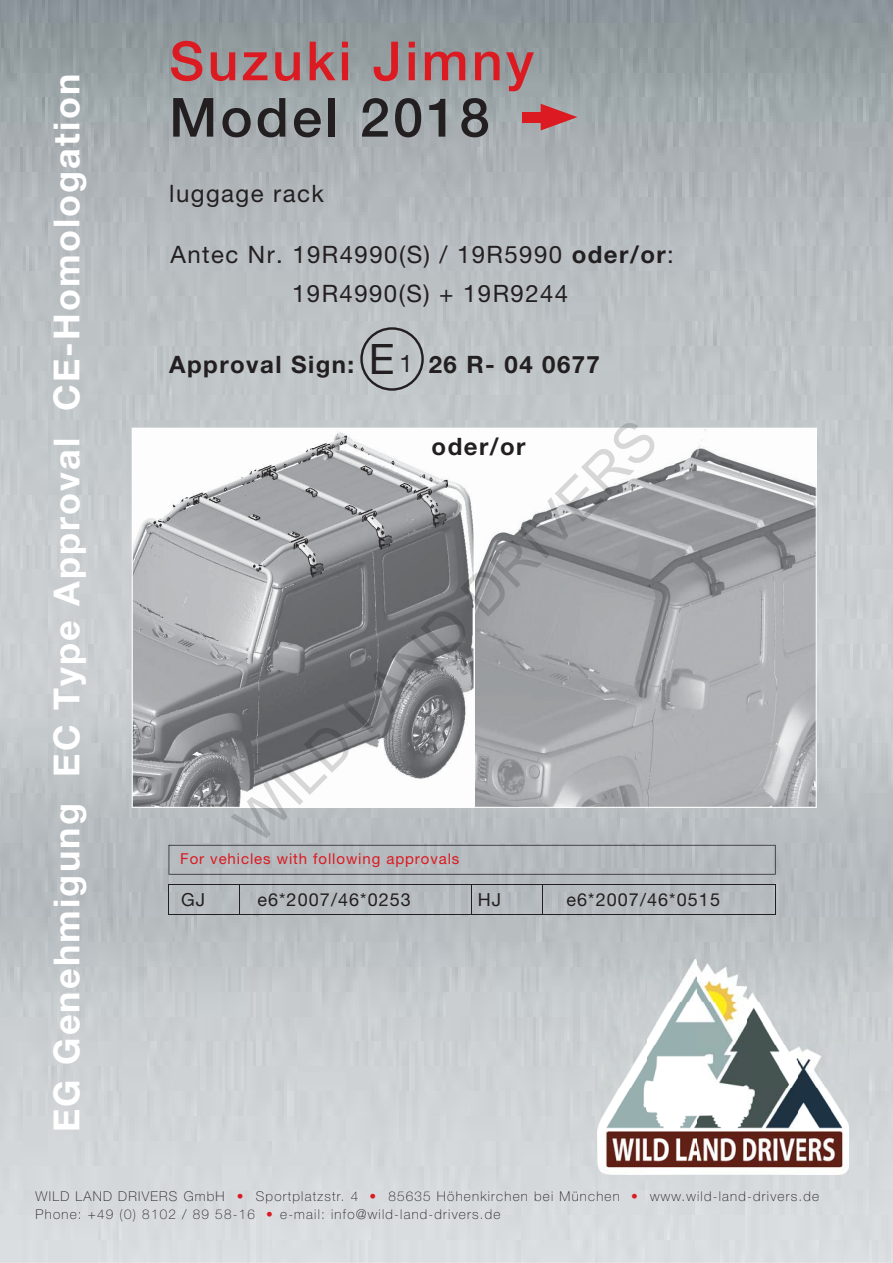
<style>
.page{position:relative;width:893px;height:1263px;background:#fff}
.page>*{position:absolute;margin:0;border:0;box-sizing:border-box;transform-origin:0 0}
.t1{font:55.95px "Arial";color:rgb(0 0 0/.15)}
.t2{font:500 54px "Helvetica Neue LT Pro";letter-spacing:.06em;color:#db1a21}
.t3{font:500 54px "Helvetica Neue LT Pro";letter-spacing:.06em;color:#231f20}
.t4{font:42px "Helvetica Neue LT Pro";color:#231f20}
.t5{font:700 36px "Helvetica Neue LT Pro";letter-spacing:.06em;color:#fff}
.t6{font:24px/39px "Helvetica Neue LT Pro";letter-spacing:.06em;color:#231f20}
.t7{font:700 24px "Helvetica Neue LT Pro";letter-spacing:.06em;color:#231f20}
.t8{font:18px "Helvetica Neue LT Pro";letter-spacing:.06em;color:#231f20}
.t9{font:15px "Helvetica Neue LT Pro";letter-spacing:.06em;color:#db1a21}
.t10{font:100 13.5px/18px "Helvetica Neue LT Pro";letter-spacing:.09em;color:#231f20}
.s1{font-weight:700}
.s2{color:#db1a21}
</style>
<div class="page">
<img style="left:0;top:0;width:892px;height:1263px">
<svg style="left:132px;top:428px;width:342px;height:380px"></svg>
<div style="left:523px;top:112px;width:33px;height:10px;background:#db1a21"></div>
<svg style="left:540px;top:104px;width:37px;height:27px"></svg>
<img style="left:597px;top:959px;width:251px;height:215px">
<hr style="left:168px;top:884px;width:71px;height:1px;background:#231f20">
<svg style="left:168px;top:885px;width:1px;height:29px"></svg>
<hr style="left:239px;top:884px;width:233px;height:1px;background:#231f20">
<svg style="left:239px;top:885px;width:1px;height:29px"></svg>
<hr style="left:472px;top:884px;width:70px;height:1px;background:#231f20">
<svg style="left:471px;top:885px;width:1px;height:29px"></svg>
<hr style="left:542px;top:884px;width:233px;height:1px;background:#231f20">
<svg style="left:541px;top:885px;width:1px;height:29px"></svg>
<svg style="left:774px;top:885px;width:1px;height:29px"></svg>
<hr style="left:168px;top:914px;width:607px;height:1px;background:#231f20">
<svg style="left:168px;top:845px;width:607px;height:30px;background:#aeb3b6"></svg>
<svg style="left:360px;top:327px;width:64px;height:64px;background:#adb1b4"></svg>
<svg style="left:474px;top:428px;width:342px;height:380px"></svg>
<h3 class="t5" style="left:54px;top:1132px;width:1060px;rotate:-90deg">EG Genehmigung EC Type Approval CE-Homologation</h3>
<h2 class="t2" style="left:169px;top:30px;width:366px">Suzuki Jimny</h2>
<h2 class="t3" style="left:169px;top:86px;width:322px">Model 2018</h2>
<h3 class="t6" style="left:169px;top:174px;width:156px">luggage rack</h3>
<h3 class="t6" style="left:292px;top:235px;width:383px;text-indent:-122px">Antec Nr. 19R4990(S) / 19R5990 <span class="s1">oder/or</span>:<br>19R4990(S) + 19R9244</h3>
<h3 class="t4" style="left:369px;top:335px;width:27px">E</h3>
<h3 class="t7" style="left:169px;top:356px;width:186px">Approval Sign:</h3>
<h3 class="t7" style="left:429px;top:356px;width:173px">26 R- 04 0677</h3>
<h3 class="t6" style="left:399px;top:345px;width:15px">1</h3>
<h1 class="t1" style="left:217px;top:805px;width:571px;rotate:-45deg">WILD LAND DRIVERS</h1>
<h3 class="t7" style="left:431px;top:438px;width:95px">oder/or</h3>
<p class="t9" style="left:180px;top:850px;width:281px">For vehicles with following approvals</p>
<h3 class="t8" style="left:181px;top:889px;width:26px">GJ</h3>
<h3 class="t8" style="left:257px;top:889px;width:155px">e6*2007/46*0253</h3>
<h3 class="t8" style="left:478px;top:889px;width:25px">HJ</h3>
<h3 class="t8" style="left:566px;top:889px;width:155px">e6*2007/46*0515</h3>
<p class="t10" style="left:36px;top:1188px;width:785px">WILD LAND DRIVERS GmbH <span class="s2">•</span> Sportplatzstr. 4 <span class="s2">•</span> 85635 Höhenkirchen bei München <span class="s2">•</span> www.wild-land-drivers.de<br>Phone: +49 (0) 8102 / 89 58-16 <span class="s2">•</span> e-mail: info@wild-land-drivers.de</p>
</div>
